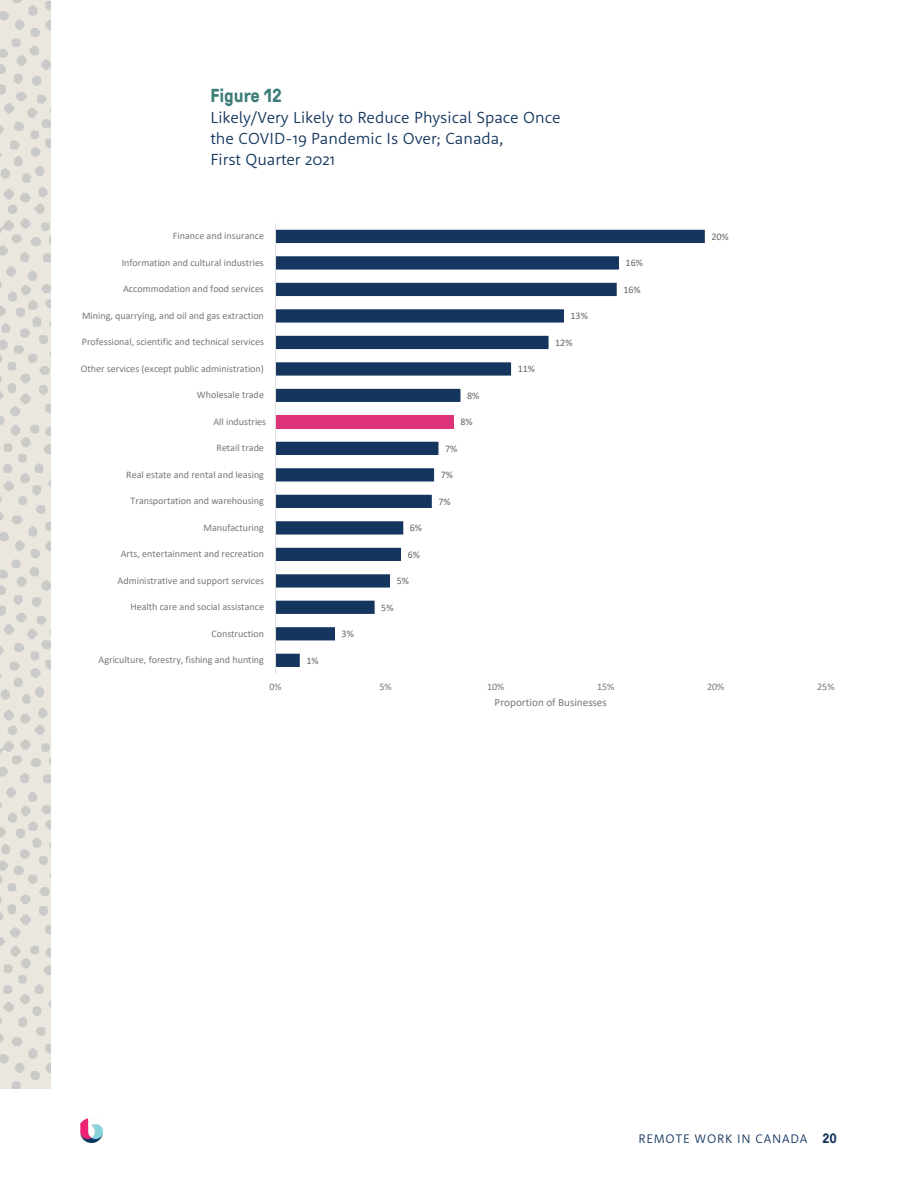
<style>
.page{position:relative;width:918px;height:1188px;background:#fff}
.page>*{position:absolute;margin:0;border:0;box-sizing:border-box;transform-origin:0 0}
.t1{font:700 18.75px "GT Pressura";color:#3c7d78}
.t2{font:300 16.5px/21px "Rooney Sans";color:#14365d}
.t3{font:300 12.75px "Rooney Sans";letter-spacing:.065em;color:#14365d}
.t4{font:11.1px "Calibri";color:#77787b}
.t5{font:10.05px "Calibri";color:#77787b}
.t6{font:10.05px "Calibri";color:#636467}
.s1{font-family:"GT Pressura";font-weight:700;font-size:13.5px}
</style>
<div class="page">
<img style="left:81px;top:1119px;width:22px;height:23px">
<svg style="left:276px;top:230px;width:429px;height:437px"></svg>
<hr style="left:275px;top:223px;width:1px;height:451px;background:#dcddde">
<svg style="left:0;top:0;width:51px;height:1089px;background:#e3dfd9"></svg>
<h1 class="t1" style="left:210px;top:82px;width:73px">Figure 12</h1>
<h2 class="t2" style="left:210px;top:106px;width:352px">Likely/Very Likely to Reduce Physical Space Once the COVID-19 Pandemic Is Over; Canada,<br>First Quarter 2021</h2>
<p class="t5" style="left:173px;top:229px;width:93px">Finance and insurance</p>
<p class="t5" style="left:122px;top:256px;width:144px">Information and cultural industries</p>
<p class="t5" style="left:123px;top:282px;width:142px">Accommodation and food services</p>
<p class="t5" style="left:82px;top:309px;width:183px">Mining, quarrying, and oil and gas extraction</p>
<p class="t6" style="left:571px;top:309px;width:19px">13%</p>
<p class="t5" style="left:82px;top:335px;width:184px">Professional, scientific and technical services</p>
<p class="t6" style="left:555px;top:336px;width:19px">12%</p>
<p class="t5" style="left:81px;top:361px;width:185px">Other services (except public administration)</p>
<p class="t6" style="left:518px;top:362px;width:19px">11%</p>
<p class="t5" style="left:197px;top:388px;width:69px">Wholesale trade</p>
<p class="t6" style="left:467px;top:389px;width:14px">8%</p>
<p class="t5" style="left:213px;top:414px;width:54px">All industries</p>
<p class="t6" style="left:461px;top:415px;width:14px">8%</p>
<p class="t5" style="left:217px;top:441px;width:49px">Retail trade</p>
<p class="t6" style="left:445px;top:441px;width:14px">7%</p>
<p class="t5" style="left:126px;top:467px;width:139px">Real estate and rental and leasing</p>
<p class="t6" style="left:441px;top:468px;width:14px">7%</p>
<p class="t5" style="left:131px;top:494px;width:135px">Transportation and warehousing</p>
<p class="t6" style="left:439px;top:494px;width:14px">7%</p>
<p class="t5" style="left:203px;top:520px;width:62px">Manufacturing</p>
<p class="t6" style="left:410px;top:521px;width:14px">6%</p>
<p class="t5" style="left:121px;top:547px;width:145px">Arts, entertainment and recreation</p>
<p class="t6" style="left:408px;top:547px;width:14px">6%</p>
<p class="t5" style="left:118px;top:573px;width:148px">Administrative and support services</p>
<p class="t6" style="left:397px;top:574px;width:14px">5%</p>
<p class="t5" style="left:130px;top:600px;width:135px">Health care and social assistance</p>
<p class="t6" style="left:381px;top:600px;width:14px">5%</p>
<p class="t5" style="left:211px;top:626px;width:54px">Construction</p>
<p class="t6" style="left:342px;top:627px;width:14px">3%</p>
<p class="t5" style="left:99px;top:653px;width:167px">Agriculture, forestry, fishing and hunting</p>
<p class="t6" style="left:306px;top:653px;width:14px">1%</p>
<p class="t6" style="left:626px;top:256px;width:19px">16%</p>
<p class="t6" style="left:623px;top:283px;width:19px">16%</p>
<p class="t6" style="left:711px;top:230px;width:19px">20%</p>
<p class="t5" style="left:269px;top:679px;width:14px">0%</p>
<p class="t5" style="left:379px;top:679px;width:14px">5%</p>
<p class="t5" style="left:487px;top:679px;width:19px">10%</p>
<p class="t5" style="left:597px;top:679px;width:19px">15%</p>
<p class="t5" style="left:707px;top:679px;width:19px">20%</p>
<p class="t5" style="left:817px;top:679px;width:19px">25%</p>
<p class="t4" style="left:495px;top:695px;width:114px">Proportion of Businesses</p>
<p class="t3" style="left:638px;top:1130px;width:200px">REMOTE WORK IN CANADA <span class="s1">20</span></p>
</div>
